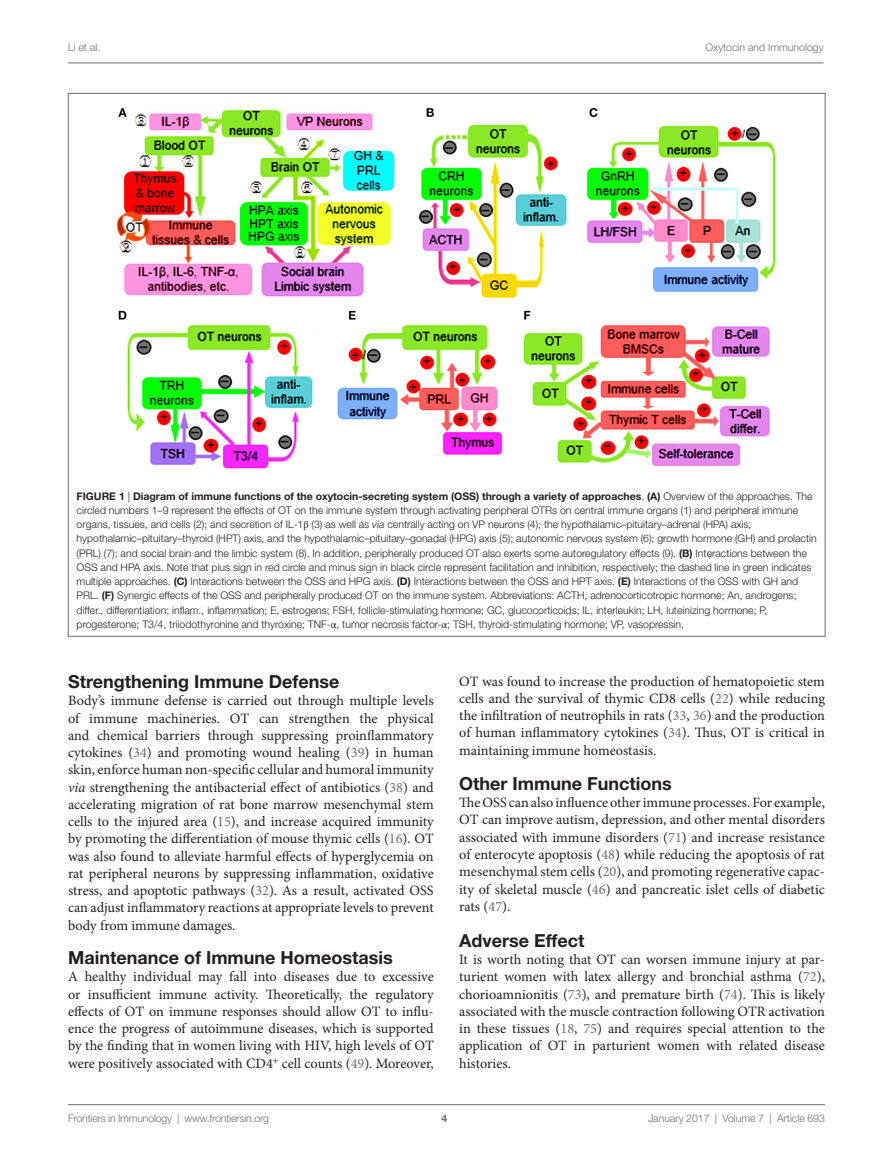
<style>
.page{position:relative;width:893px;height:1170px;background:#fff}
.page>*{position:absolute;margin:0;border:0;box-sizing:border-box;transform-origin:0 0}
.t1{font:700 18px "Helvetica Neue LT Std";color:#231f20}
.t2{font:14.25px/17.2px "Minion Pro";color:#231f20;text-align:justify}
.t3{font:300 10.5px/14.2px "Helvetica Neue LT Std";color:#231f20}
.t4{font:300 10.5px "Helvetica Neue LT Std";color:#6c6d70}
.t5{font:700 10.5px "Helvetica Neue LT Std";color:#6c6d70}
.s1{font-weight:700}
.s2{font-family:"STIX General";font-weight:400}
.s3{font-style:italic}
.s4{color:#6c6d70}
</style>
<div class="page">
<img style="left:117px;top:107px;width:659px;height:362px">
<hr style="left:68px;top:63px;width:756px;height:1px;background:#6c6d70">
<hr style="left:68px;top:1104px;width:757px;height:1px;background:#6c6d70">
<p class="t4" style="left:68px;top:41px;width:34px">Li et al.</p>
<p class="t4" style="left:705px;top:41px;width:120px">Oxytocin and Immunology</p>
<p class="t3" style="left:77px;top:488px;width:741px"><span class="s1">FIGURE 1</span> | <span class="s1">Diagram of immune functions of the oxytocin-secreting system (OSS) through a variety of approaches</span>. <span class="s1">(A)</span> Overview of the approaches. The circled numbers 1–9 represent the effects of OT on the immune system through activating peripheral OTRs on central immune organs (1) and peripheral immune organs, tissues, and cells (2); and secretion of IL-1<span class="s2">β</span> (3) as well as <span class="s3">via</span> centrally acting on VP neurons (4); the hypothalamic–pituitary–adrenal (HPA) axis, hypothalamic–pituitary–thyroid (HPT) axis, and the hypothalamic–pituitary–gonadal (HPG) axis (5); autonomic nervous system (6); growth hormone (GH) and prolactin (PRL) (7); and social brain and the limbic system (8). In addition, peripherally produced OT also exerts some autoregulatory effects (9). <span class="s1">(B)</span> Interactions between the OSS and HPA axis. Note that plus sign in red circle and minus sign in black circle represent facilitation and inhibition, respectively; the dashed line in green indicates multiple approaches. <span class="s1">(C)</span> Interactions between the OSS and HPG axis. <span class="s1">(D)</span> Interactions between the OSS and HPT axis. <span class="s1">(E)</span> Interactions of the OSS with GH and PRL. <span class="s1">(F)</span> Synergic effects of the OSS and peripherally produced OT on the immune system. Abbreviations: ACTH, adrenocorticotropic hormone; An, androgens; differ., differentiation; inflam., inflammation; E, estrogens; FSH, follicle-stimulating hormone; GC, glucocorticoids; IL, interleukin; LH, luteinizing hormone; P, progesterone; T3/4, triiodothyronine and thyroxine; TNF-<span class="s2">α</span>, tumor necrosis factor-<span class="s2">α</span>; TSH, thyroid-stimulating hormone; VP, vasopressin.</p>
<p class="t1" style="left:68px;top:670px;width:273px">Strengthening Immune Defense</p>
<p class="t2" style="left:68px;top:692px;width:367px">Body’s immune defense is carried out through multiple levels of immune machineries. OT can strengthen the physical and chemical barriers through suppressing proinflammatory cytokines (<span class="s4">34</span>) and promoting wound healing (<span class="s4">39</span>) in human skin, enforce human non-specific cellular and humoral immunity <span class="s3">via</span> strengthening the antibacterial effect of antibiotics (<span class="s4">38</span>) and accelerating migration of rat bone marrow mesenchymal stem cells to the injured area (<span class="s4">15</span>), and increase acquired immunity by promoting the differentiation of mouse thymic cells (<span class="s4">16</span>). OT was also found to alleviate harmful effects of hyperglycemia on rat peripheral neurons by suppressing inflammation, oxidative stress, and apoptotic pathways (<span class="s4">32</span>). As a result, activated OSS can adjust inflammatory reactions at appropriate levels to prevent body from immune damages.</p>
<p class="t1" style="left:68px;top:946px;width:326px">Maintenance of Immune Homeostasis</p>
<p class="t2" style="left:68px;top:968px;width:367px">A healthy individual may fall into diseases due to excessive or insufficient immune activity. Theoretically, the regulatory effects of OT on immune responses should allow OT to influ&shy;ence the progress of autoimmune diseases, which is supported by the finding that in women living with HIV, high levels of OT were positively associated with CD4<sup>+</sup> cell counts (<span class="s4">49</span>). Moreover,</p>
<p class="t2" style="left:459px;top:672px;width:367px">OT was found to increase the production of hematopoietic stem cells and the survival of thymic CD8 cells (<span class="s4">22</span>) while reducing the infiltration of neutrophils in rats (<span class="s4">33</span>, <span class="s4">36</span>) and the production of human inflammatory cytokines (<span class="s4">34</span>). Thus, OT is critical in maintaining immune homeostasis.</p>
<p class="t1" style="left:459px;top:772px;width:214px">Other Immune Functions</p>
<p class="t2" style="left:459px;top:794px;width:367px">The OSS can also influence other immune processes. For example, OT can improve autism, depression, and other mental disorders associated with immune disorders (<span class="s4">71</span>) and increase resistance of enterocyte apoptosis (<span class="s4">48</span>) while reducing the apoptosis of rat mesenchymal stem cells (<span class="s4">20</span>), and promoting regenerative capac&shy;ity of skeletal muscle (<span class="s4">46</span>) and pancreatic islet cells of diabetic rats (<span class="s4">47</span>).</p>
<p class="t1" style="left:459px;top:929px;width:127px">Adverse Effect</p>
<p class="t2" style="left:459px;top:950px;width:367px">It is worth noting that OT can worsen immune injury at par&shy;turient women with latex allergy and bronchial asthma (<span class="s4">72</span>), chorioamnionitis (<span class="s4">73</span>), and premature birth (<span class="s4">74</span>). This is likely associated with the muscle contraction following OTR activation in these tissues (<span class="s4">18</span>, <span class="s4">75</span>) and requires special attention to the application of OT in parturient women with related disease histories.</p>
<p class="t4" style="left:68px;top:1111px;width:203px">Frontiers in Immunology | www.frontiersin.org</p>
<p class="t4" style="left:648px;top:1111px;width:178px">January 2017 | Volume 7 | Article 693</p>
<p class="t5" style="left:441px;top:1111px;width:7px">4</p>
</div>
